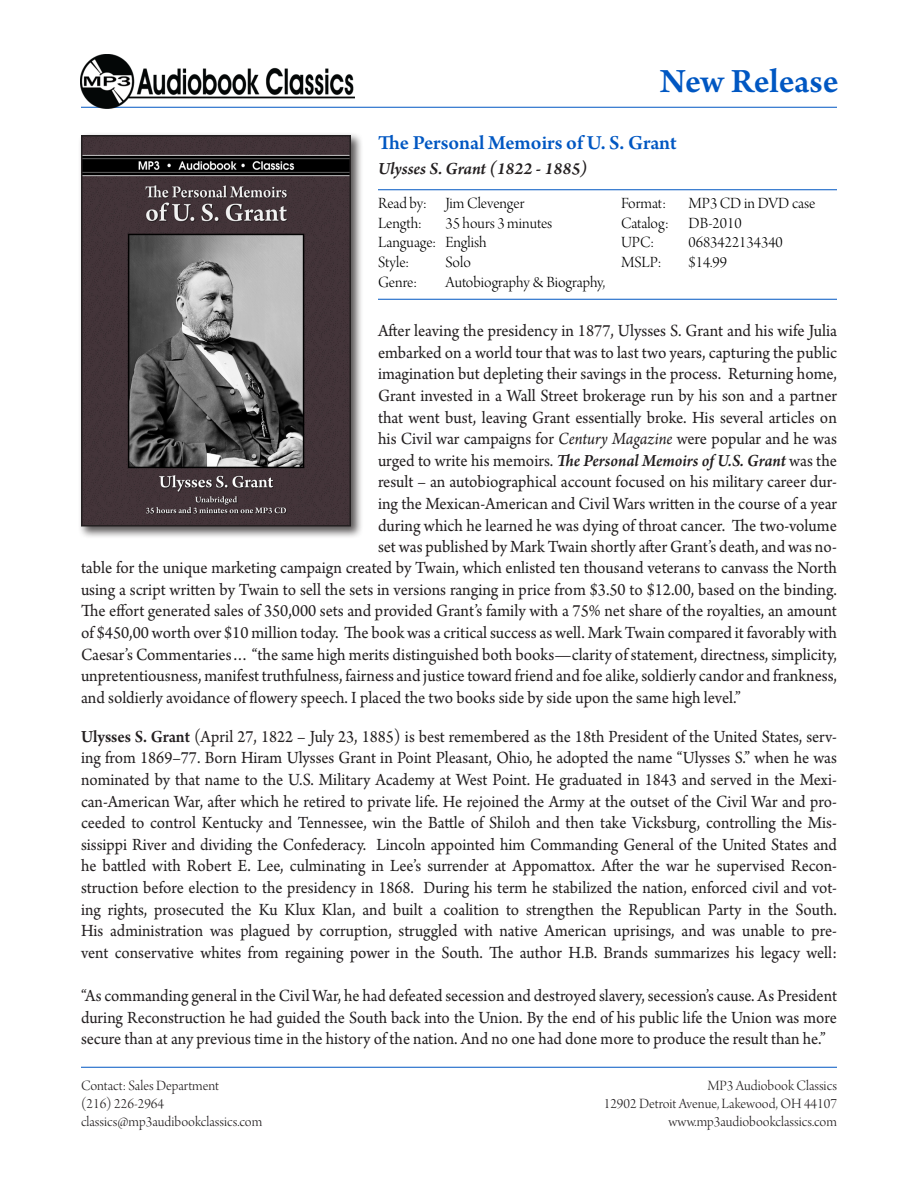
<style>
.page{position:relative;width:918px;height:1188px;background:#fff}
.page>*{position:absolute;margin:0;border:0;box-sizing:border-box;transform-origin:0 0}
.t1{font:600 36px "Arno Pro";letter-spacing:-.005em;color:#0057c2}
.t2{font:600 21px "Arno Pro";letter-spacing:-.005em;color:#0057c2}
.Description{font:18px "Arno Pro";color:#231f20;scale:.95 1}
.Description-2{font:18px/21.6px "Arno Pro";color:#231f20;text-align:justify;scale:.94 1}
.Description-3{font:italic 600 18px "Arno Pro";color:#231f20}
.Data_table{font:16.5px/19.8px "Arno Pro Light Display";color:#000}
.Data_table_2{font:16.5px/19.8px "Arno Pro Light Display";color:#000}
.Description-4{font:15px "Arno Pro Light Display";color:#231f20}
.s1{font-style:italic}
.s2{font-weight:600;font-style:italic}
.s3{font-weight:600}
</style>
<div class="page">
<hr style="left:378px;top:189px;width:459px;height:1px;background:#0057c2">
<hr style="left:378px;top:299px;width:459px;height:1px;background:#0057c2">
<hr style="left:81px;top:1067px;width:756px;height:1px;background:#0057c2">
<hr style="left:81px;top:107px;width:756px;height:1px;background:#0057c2">
<div style="left:78px;top:132px;width:286px;height:407px;background:#231f20;opacity:.75"></div>
<img style="left:84px;top:138px;width:264px;height:385px">
<div style="left:81px;top:135px;width:270px;height:391px;border:2px solid #231f20"></div>
<img style="left:81px;top:54px;width:274px;height:54px">
<p class="t1" style="left:660px;top:60px;width:180px">New Release</p>
<p class="t2" style="left:378px;top:131px;width:300px">The Personal Memoirs of U. S. Grant</p>
<p class="Description-3" style="left:378px;top:158px;width:211px">Ulysses S. Grant (1822 - 1885)</p>
<p class="Data_table" style="left:378px;top:194px;width:148px">Read by: Jim Clevenger<br>Length:</p>
<p class="Data_table" style="left:446px;top:214px;width:108px">35 hours 3 minutes</p>
<p class="Data_table" style="left:378px;top:234px;width:110px">Language: English</p>
<p class="Data_table" style="left:378px;top:254px;width:33px">Style:</p>
<p class="Data_table" style="left:446px;top:254px;width:27px">Solo</p>
<p class="Data_table" style="left:378px;top:273px;width:40px">Genre:</p>
<p class="Data_table" style="left:446px;top:273px;width:161px">Autobiography &amp; Biography,</p>
<p class="Data_table_2" style="left:621px;top:194px;width:196px;text-indent:68px">MP3 CD in DVD case<br>Catalog: DB-2010</p>
<p class="Data_table_2" style="left:621px;top:234px;width:35px">UPC:</p>
<p class="Data_table_2" style="left:689px;top:234px;width:96px">0683422134340</p>
<p class="Data_table_2" style="left:621px;top:254px;width:42px">MSLP:</p>
<p class="Data_table_2" style="left:689px;top:254px;width:40px">$14.99</p>
<p class="Data_table_2" style="left:621px;top:194px;width:47px">Format:</p>
<p class="Description" style="left:378px;top:321px;width:485px">After leaving the presidency in 1877, Ulysses S. Grant and his wife Julia</p>
<p class="Description" style="left:378px;top:342px;width:485px">embarked on a world tour that was to last two years, capturing the public</p>
<p class="Description" style="left:378px;top:364px;width:485px">imagination but depleting their savings in the process. Returning home,</p>
<p class="Description" style="left:378px;top:385px;width:485px">Grant invested in a Wall Street brokerage run by his son and a partner</p>
<p class="Description" style="left:378px;top:407px;width:485px">that went bust, leaving Grant essentially broke. His several articles on</p>
<p class="Description" style="left:378px;top:429px;width:485px">his Civil war campaigns for <span class="s1">Century Magazine</span> were popular and he was</p>
<p class="Description" style="left:378px;top:450px;width:485px">urged to write his memoirs. <span class="s2">The Personal Memoirs of U.S. Grant</span> was the</p>
<p class="Description" style="left:378px;top:472px;width:485px">result – an autobiographical account focused on his military career dur-</p>
<p class="Description" style="left:378px;top:493px;width:485px">ing the Mexican-American and Civil Wars written in the course of a year</p>
<p class="Description" style="left:378px;top:515px;width:485px">during which he learned he was dying of throat cancer. The two-volume</p>
<p class="Description" style="left:378px;top:537px;width:485px">set was published by Mark Twain shortly after Grant’s death, and was no-</p>
<p class="Description" style="left:81px;top:558px;width:797px">table for the unique marketing campaign created by Twain, which enlisted ten thousand veterans to canvass the North</p>
<p class="Description" style="left:81px;top:579px;width:797px">using a script written by Twain to sell the sets in versions ranging in price from $3.50 to $12.00, based on the binding.</p>
<p class="Description" style="left:81px;top:601px;width:797px">The effort generated sales of 350,000 sets and provided Grant’s family with a 75% net share of the royalties, an amount</p>
<p class="Description" style="left:81px;top:622px;width:797px">of $450,00 worth over $10 million today. The book was a critical success as well. Mark Twain compared it favorably with</p>
<p class="Description" style="left:81px;top:644px;width:797px">Caesar’s Commentaries… “the same high merits distinguished both books—clarity of statement, directness, simplicity,</p>
<p class="Description" style="left:81px;top:666px;width:797px">unpretentiousness, manifest truthfulness, fairness and justice toward friend and foe alike, soldierly candor and frankness,</p>
<p class="Description" style="left:81px;top:687px;width:696px">and soldierly avoidance of flowery speech. I placed the two books side by side upon the same high level.”</p>
<p class="Description-2" style="left:81px;top:727px;width:806px"><span class="s3">Ulysses S. Grant</span> (April 27, 1822 – July 23, 1885) is best remembered as the 18th President of the United States, serv&shy;ing from 1869–77. Born Hiram Ulysses Grant in Point Pleasant, Ohio, he adopted the name “Ulysses S.” when he was nominated by that name to the U.S. Military Academy at West Point. He graduated in 1843 and served in the Mexi&shy;can-American War, after which he retired to private life. He rejoined the Army at the outset of the Civil War and pro&shy;ceeded to control Kentucky and Tennessee, win the Battle of Shiloh and then take Vicksburg, controlling the Mis&shy;sissippi River and dividing the Confederacy. Lincoln appointed him Commanding General of the United States and he battled with Robert E. Lee, culminating in Lee’s surrender at Appomattox. After the war he supervised Recon&shy;struction before election to the presidency in 1868. During his term he stabilized the nation, enforced civil and vot&shy;ing rights, prosecuted the Ku Klux Klan, and built a coalition to strengthen the Republican Party in the South.<br>His administration was plagued by corruption, struggled with native American uprisings, and was unable to pre&shy;vent conservative whites from regaining power in the South. The author H.B. Brands summarizes his legacy well:</p>
<p class="Description-2" style="left:81px;top:986px;width:806px">“As commanding general in the Civil War, he had defeated secession and destroyed slavery, secession’s cause. As President during Reconstruction he had guided the South back into the Union. By the end of his public life the Union was more secure than at any previous time in the history of the nation. And no one had done more to produce the result than he.”</p>
<p class="Description-4" style="left:81px;top:1078px;width:140px">Contact: Sales Department</p>
<p class="Description-4" style="left:81px;top:1096px;width:85px">(216) 226-2964</p>
<p class="Description-4" style="left:81px;top:1114px;width:183px">classics@mp3audibookclassics.com</p>
<p class="Description-4" style="left:707px;top:1078px;width:131px">MP3 Audiobook Classics</p>
<p class="Description-4" style="left:604px;top:1096px;width:235px">12902 Detroit Avenue, Lakewood, OH 44107</p>
<p class="Description-4" style="left:669px;top:1114px;width:170px">www.mp3audiobookclassics.com</p>
</div>
